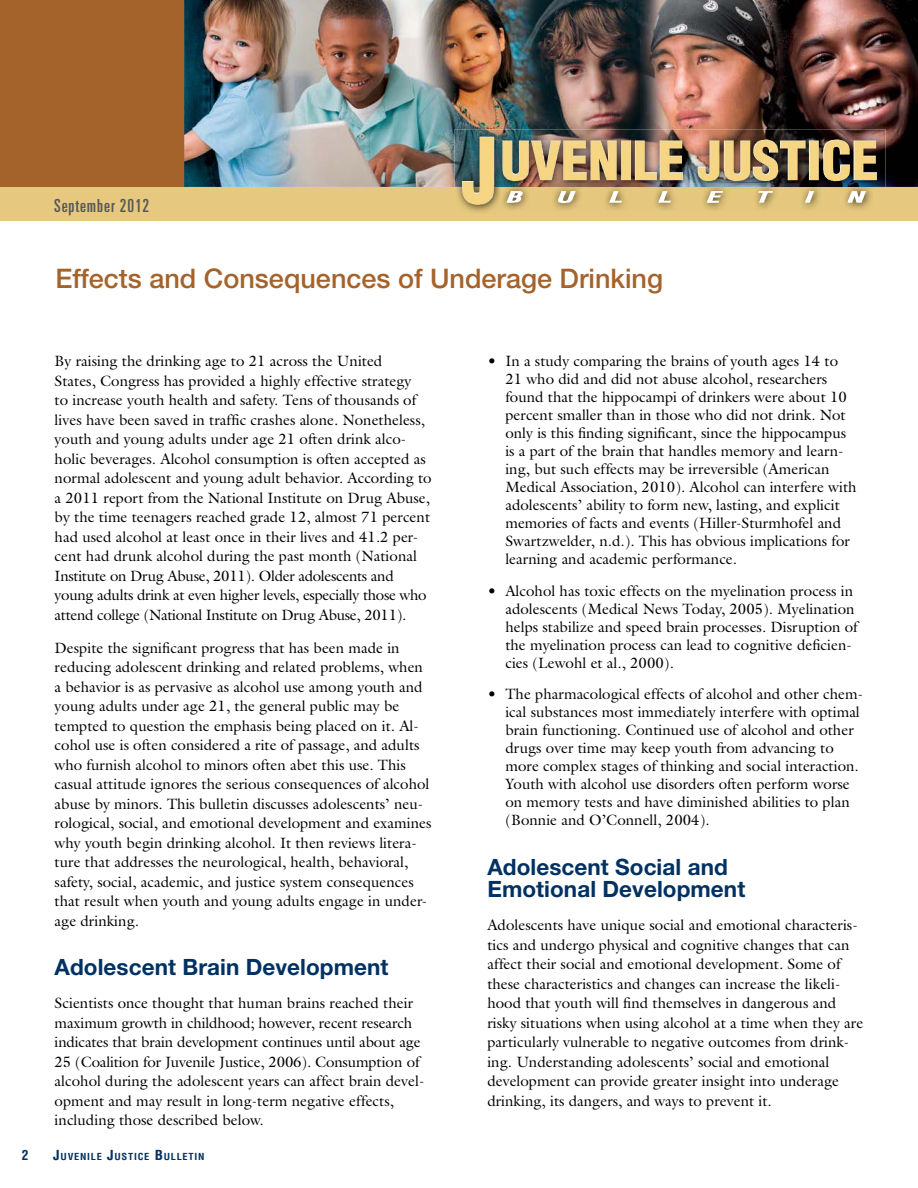
<style>
.page{position:relative;width:918px;height:1188px;background:#fff}
.page>*{position:absolute;margin:0;border:0;box-sizing:border-box;transform-origin:0 0}
.t1{font:500 27px "Helvetica Neue LT Std";color:#a5632c}
.t2{font:700 22.5px/22.5px "Helvetica Neue LT Std";letter-spacing:.005em;color:#003163}
.t3{font:ultra-condensed 18px "Univers LT Std";letter-spacing:.05em;color:#575757}
.t4{font:15px/19.5px "Galliard Std";color:#000}
.t5{font:700 condensed 13.5px "Helvetica LT Std";color:#003163}
.t6{font:700 condensed 9.45px "Helvetica LT Std";letter-spacing:.07em;color:#003163;scale:1.1 1}
.s1{font-size:13.5px}
</style>
<div class="page">
<div style="left:0;top:0;width:188px;height:190px;background:#a5632c"></div>
<div style="left:0;top:187px;width:918px;height:34px;background:#e6c87e"></div>
<img style="left:184px;top:0;width:734px;height:187px">
<img style="left:455px;top:129px;width:430px;height:83px">
<img style="left:462px;top:137px;width:388px;height:68px">
<img style="left:499px;top:184px;width:374px;height:28px">
<img style="left:559px;top:191px;width:307px;height:12px">
<p class="t3" style="left:54px;top:195px;width:97px">September 2012</p>
<h1 class="t1" style="left:55px;top:263px;width:609px">Effects and Consequences of Underage Drinking</h1>
<p class="t4" style="left:55px;top:351px;width:378px">By raising the drinking age to 21 across the United<br>States, Congress has provided a highly effective strategy<br>to increase youth health and safety. Tens of thousands of lives have been saved in traffic crashes alone. Nonetheless, youth and young adults under age 21 often drink alco&shy;holic beverages. Alcohol consumption is often accepted as normal adolescent and young adult behavior. According to a 2011 report from the National Institute on Drug Abuse, by the time teenagers reached grade 12, almost 71 percent had used alcohol at least once in their lives and 41.2 per&shy;cent had drunk alcohol during the past month (National Institute on Drug Abuse, 2011). Older adolescents and young adults drink at even higher levels, especially those who attend college (National Institute on Drug Abuse, 2011).</p>
<p class="t4" style="left:55px;top:638px;width:378px">Despite the significant progress that has been made in reducing adolescent drinking and related problems, when a behavior is as pervasive as alcohol use among youth and young adults under age 21, the general public may be tempted to question the emphasis being placed on it. Al&shy;cohol use is often considered a rite of passage, and adults who furnish alcohol to minors often abet this use. This casual attitude ignores the serious consequences of alcohol abuse by minors. This bulletin discusses adolescents’ neu&shy;rological, social, and emotional development and examines why youth begin drinking alcohol. It then reviews litera&shy;ture that addresses the neurological, health, behavioral, safety, social, academic, and justice system consequences that result when youth and young adults engage in under&shy;age drinking.</p>
<h2 class="t2" style="left:55px;top:955px;width:335px">Adolescent Brain Development</h2>
<p class="t4" style="left:55px;top:993px;width:371px">Scientists once thought that human brains reached their maximum growth in childhood; however, recent research indicates that brain development continues until about age 25 (Coalition for Juvenile Justice, 2006). Consumption of alcohol during the adolescent years can affect brain devel&shy;opment and may result in long-term negative effects, including those described below.</p>
<p class="t5" style="left:22px;top:1147px;width:8px">2</p>
<p class="t6" style="left:53px;top:1151px;width:139px"><span class="s1">J</span>UVENILE <span class="s1">J</span>USTICE <span class="s1">B</span>ULLETIN</p>
<p class="t4" style="left:505px;top:352px;width:353px;line-height:18px;text-indent:-18px">• In a study comparing the brains of youth ages 14 to 21 who did and did not abuse alcohol, researchers found that the hippocampi of drinkers were about 10 percent smaller than in those who did not drink. Not only is this finding significant, since the hippocampus is a part of the brain that handles memory and learn&shy;ing, but such effects may be irreversible (American Medical Association, 2010). Alcohol can interfere with adolescents’ ability to form new, lasting, and explicit memories of facts and events (Hiller-Sturmhofel and Swartzwelder, n.d.). This has obvious implications for learning and academic performance.</p>
<p class="t4" style="left:505px;top:581px;width:354px;line-height:18px;text-indent:-18px">• Alcohol has toxic effects on the myelination process in adolescents (Medical News Today, 2005). Myelination helps stabilize and speed brain processes. Disruption of the myelination process can lead to cognitive deficien&shy;cies (Lewohl et al., 2000).</p>
<p class="t4" style="left:505px;top:685px;width:359px;line-height:18px;text-indent:-18px">• The pharmacological effects of alcohol and other chem&shy;ical substances most immediately interfere with optimal brain functioning. Continued use of alcohol and other drugs over time may keep youth from advancing to more complex stages of thinking and social interaction.<br>Youth with alcohol use disorders often perform worse on memory tests and have diminished abilities to plan (Bonnie and O’Connell, 2004).</p>
<h2 class="t2" style="left:487px;top:855px;width:259px">Adolescent Social and<br>Emotional Development</h2>
<p class="t4" style="left:487px;top:915px;width:377px">Adolescents have unique social and emotional characteris&shy;tics and undergo physical and cognitive changes that can affect their social and emotional development. Some of these characteristics and changes can increase the likeli&shy;hood that youth will find themselves in dangerous and risky situations when using alcohol at a time when they are particularly vulnerable to negative outcomes from drink&shy;ing. Understanding adolescents’ social and emotional development can provide greater insight into underage drinking, its dangers, and ways to prevent it.</p>
</div>
